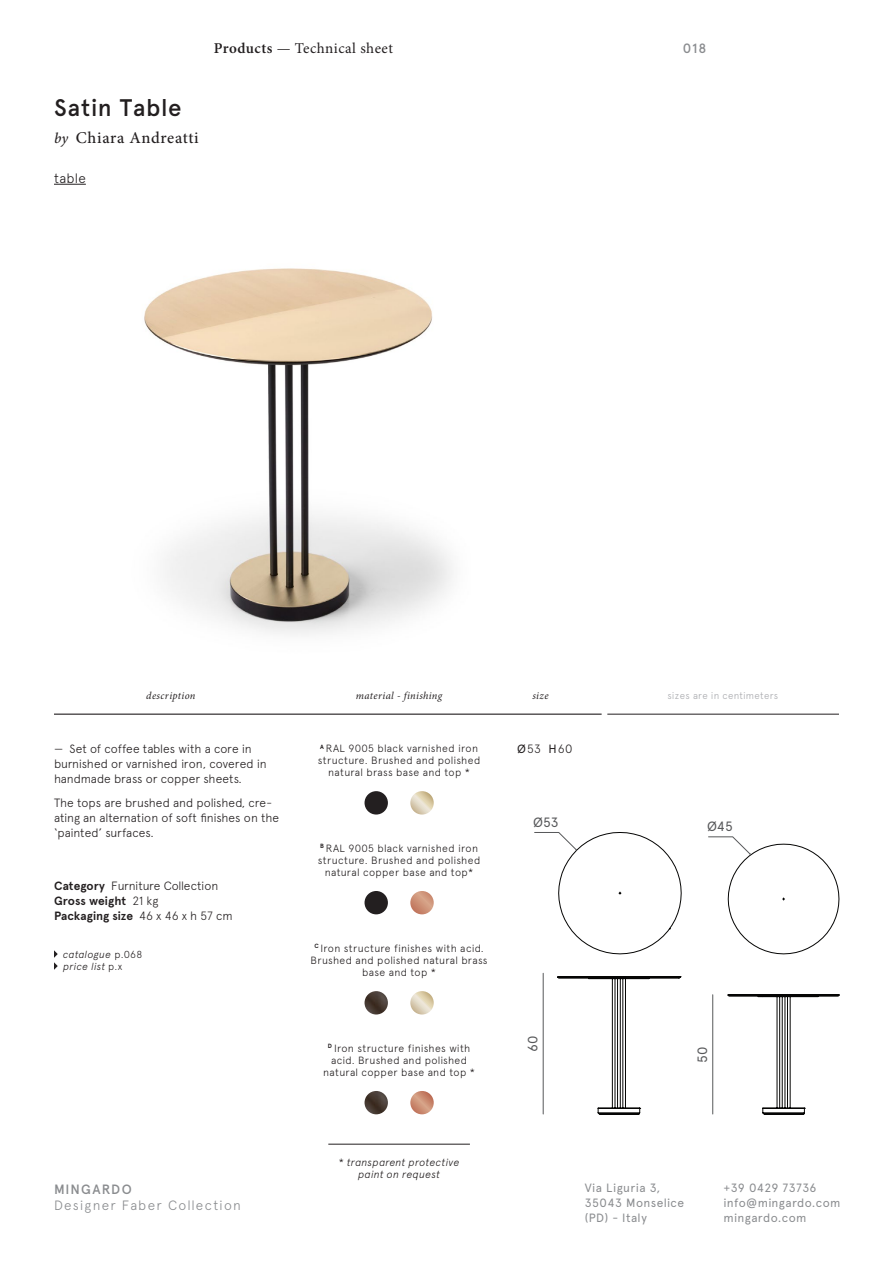
<style>
.page{position:relative;width:893px;height:1263px;background:#fff}
.page>*{position:absolute;margin:0;border:0;box-sizing:border-box;transform-origin:0 0}
.t1{font:500 24px "Apercu";letter-spacing:.025em;color:#231f20}
.t2{font:500 16.5px "Minion Pro";letter-spacing:.04em;color:#231f20}
.t3{font:15px "Minion Pro";letter-spacing:.03em;color:#231f20}
.t4{font:300 13.5px "Apercu";letter-spacing:.09em;color:#8a8c8f}
.t5{font:500 13.5px "Apercu";letter-spacing:.07em;color:#8a8c8f}
.t6{font:13.5px "Apercu";color:#57585a}
.t7{font:300 13.5px "Apercu";letter-spacing:.02em;color:#231f20}
.t8{font:300 12px/15px "Apercu";letter-spacing:-.005em;color:#231f20}
.t9{font:12px/15px "Apercu";letter-spacing:.03em;color:#8a8c8f}
.t10{font:700 12px "Apercu";color:#231f20}
.t11{font:300 10.5px/12px "Apercu";letter-spacing:.03em;color:#231f20;text-align:center}
.t12{font:italic 300 10.5px/12px "Apercu";letter-spacing:.025em;color:#231f20;text-align:center}
.t13{font:italic 10.5px "Minion Pro";letter-spacing:.03em;color:#231f20}
.t14{font:italic 300 10.2px "Apercu";letter-spacing:.03em;color:#231f20}
.t15{font:300 9.75px "Apercu";letter-spacing:.025em;color:#a8a9ad}
.s1{font-weight:600}
.s2{font-style:italic;font-size:15px}
.s3{font-weight:700}
.s4{font-weight:300}
.s5{font-style:normal}
.s6{font-weight:400}
</style>
<div class="page">
<hr style="left:54px;top:714px;width:548px;height:1px;background:#231f20">
<hr style="left:607px;top:714px;width:232px;height:1px;background:#231f20">
<hr style="left:54px;top:184px;width:32px;height:1px;background:#231f20">
<img style="left:144px;top:268px;width:309px;height:367px">
<svg style="left:534px;top:832px;width:148px;height:282px"></svg>
<svg style="left:708px;top:836px;width:131px;height:278px"></svg>
<hr style="left:328px;top:1144px;width:142px;height:1px;background:#231f20">
<div style="left:364px;top:791px;width:24px;height:23px;background:#231f20;border-radius:50%"></div>
<svg style="left:410px;top:791px;width:24px;height:23px"></svg>
<div style="left:364px;top:891px;width:24px;height:23px;background:#231f20;border-radius:50%"></div>
<svg style="left:410px;top:891px;width:24px;height:23px"></svg>
<svg style="left:410px;top:991px;width:24px;height:23px"></svg>
<svg style="left:410px;top:1091px;width:24px;height:23px"></svg>
<img style="left:364px;top:991px;width:24px;height:23px;border-radius:12px">
<img style="left:364px;top:1091px;width:24px;height:23px;border-radius:12px">
<svg style="left:54px;top:950px;width:4px;height:20px"></svg>
<h3 class="t3" style="left:214px;top:38px;width:181px"><span class="s1">Products</span> — Technical sheet</h3>
<p class="t1" style="left:54px;top:93px;width:129px">Satin Table</p>
<p class="t2" style="left:54px;top:127px;width:146px"><span class="s2">by</span> Chiara Andreatti</p>
<p class="t7" style="left:54px;top:170px;width:33px">table</p>
<p class="t5" style="left:683px;top:40px;width:25px">018</p>
<p class="t13" style="left:146px;top:689px;width:51px">description</p>
<p class="t13" style="left:356px;top:689px;width:88px">material - finishing</p>
<p class="t13" style="left:532px;top:689px;width:18px">size</p>
<p class="t15" style="left:667px;top:690px;width:112px">sizes are in centimeters</p>
<p class="t8" style="left:54px;top:741px;width:214px">— Set of coffee tables with a core in burnished or varnished iron, covered in handmade brass or copper sheets.</p>
<p class="t8" style="left:54px;top:795px;width:227px">The tops are brushed and polished, cre&shy;ating an alternation of soft finishes on the ‘painted’ surfaces.</p>
<p class="t8" style="left:54px;top:878px;width:166px"><span class="s3">Category</span> Furniture Collection</p>
<p class="t10" style="left:54px;top:894px;width:106px">Gross weight <span class="s4">21 kg</span></p>
<p class="t10" style="left:54px;top:909px;width:180px">Packaging size <span class="s4">46 x 46 x h 57 cm</span></p>
<p class="t14" style="left:63px;top:948px;width:81px">catalogue <span class="s5">p.068</span></p>
<p class="t14" style="left:63px;top:960px;width:61px">price list <span class="s5">p.x</span></p>
<p class="t5" style="left:54px;top:1181px;width:79px">MINGARDO</p>
<p class="t4" style="left:54px;top:1197px;width:189px">Designer Faber Collection</p>
<p class="t11" style="left:318px;top:742px;width:164px"><sup>A</sup> RAL 9005 black varnished iron structure. Brushed and polished natural brass base and top *</p>
<p class="t11" style="left:318px;top:842px;width:164px"><sup>B</sup> RAL 9005 black varnished iron structure. Brushed and polished natural copper base and top*</p>
<p class="t11" style="left:311px;top:942px;width:179px"><sup>C</sup> Iron structure finishes with acid.<br>Brushed and polished natural brass base and top *</p>
<p class="t11" style="left:323px;top:1042px;width:153px"><sup>D</sup> Iron structure finishes with acid. Brushed and polished natural copper base and top *</p>
<p class="t8" style="left:517px;top:741px;width:57px"><span class="s6">Ø</span>53 <span class="s6">H</span>60</p>
<p class="t6" style="left:533px;top:814px;width:27px">Ø53</p>
<p class="t6" style="left:525px;top:1052px;width:18px;rotate:-90deg">60</p>
<p class="t6" style="left:707px;top:818px;width:27px">Ø45</p>
<p class="t6" style="left:694px;top:1062px;width:18px;rotate:-90deg">50</p>
<p class="t12" style="left:339px;top:1157px;width:122px"><span class="s5">*</span> transparent protective paint on request</p>
<p class="t9" style="left:585px;top:1181px;width:101px">Via Liguria 3,<br>35043 Monselice (PD) - Italy</p>
<p class="t9" style="left:724px;top:1181px;width:119px">+39 0429 73736 info@mingardo.com mingardo.com</p>
</div>
